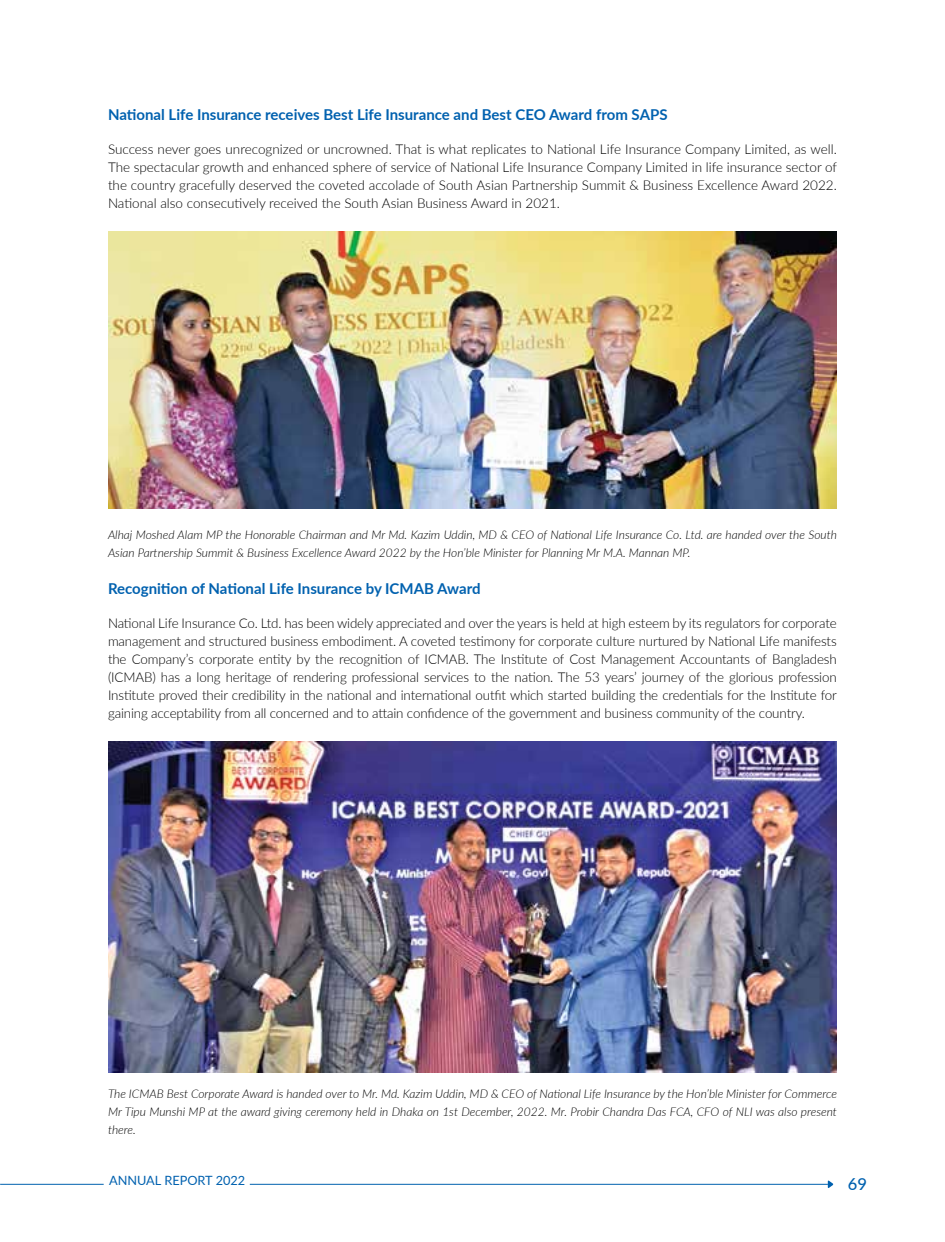
<style>
.page{position:relative;width:945px;height:1242px;background:#fff}
.page>*{position:absolute;margin:0;border:0;box-sizing:border-box;transform-origin:0 0}
.t1{font:500 16.5px "Lato";color:#0061af}
.t2{font:700 15px "Lato";color:#0061af}
.t3{font:300 13.5px/18px "Lato";letter-spacing:-.01em;color:#000;text-align:justify}
.t4{font:12.75px "Lato";color:#0061af}
.t5{font:italic 300 12px/18px "Lato";color:#000}
</style>
<div class="page">
<svg style="left:828px;top:1180px;width:5px;height:8px"></svg>
<hr style="left:0;top:1184px;width:104px;height:1px;background:#0061af">
<hr style="left:250px;top:1184px;width:578px;height:1px;background:#0061af">
<img style="left:108px;top:231px;width:729px;height:278px">
<img style="left:108px;top:742px;width:729px;height:331px">
<p class="t2" style="left:108px;top:104px;width:561px">National Life Insurance receives Best Life Insurance and Best CEO Award from SAPS</p>
<p class="t3" style="left:108px;top:140px;width:731px">Success never goes unrecognized or uncrowned. That is what replicates to National Life Insurance Company Limited, as well.<br>The spectacular growth and enhanced sphere of service of National Life Insurance Company Limited in life insurance sector of the country gracefully deserved the coveted accolade of South Asian Partnership Summit &amp; Business Excellence Award 2022.<br>National also consecutively received the South Asian Business Award in 2021.</p>
<p class="t5" style="left:108px;top:526px;width:730px">Alhaj Moshed Alam MP the Honorable Chairman and Mr Md. Kazim Uddin, MD &amp; CEO of National Life Insurance Co. Ltd. are handed over the South<br>Asian Partnership Summit &amp; Business Excellence Award 2022 by the Hon’ble Minister for Planning Mr M.A. Mannan MP.</p>
<p class="t2" style="left:108px;top:578px;width:374px">Recognition of National Life Insurance by ICMAB Award</p>
<p class="t3" style="left:108px;top:614px;width:730px">National Life Insurance Co. Ltd. has been widely appreciated and over the years is held at high esteem by its regulators for corporate management and structured business embodiment. A coveted testimony for corporate culture nurtured by National Life manifests the Company’s corporate entity by the recognition of ICMAB. The Institute of Cost Management Accountants of Bangladesh (ICMAB) has a long heritage of rendering professional services to the nation. The 53 years’ journey of the glorious profession Institute proved their credibility in the national and international outfit which started building the credentials for the Institute for gaining acceptability from all concerned and to attain confidence of the government and business community of the country.</p>
<p class="t5" style="left:108px;top:1084px;width:730px;text-align:justify">The ICMAB Best Corporate Award is handed over to Mr. Md. Kazim Uddin, MD &amp; CEO of National Life Insurance by the Hon’ble Minister for Commerce Mr Tipu Munshi MP at the award giving ceremony held in Dhaka on 1st December, 2022. Mr. Probir Chandra Das FCA, CFO of NLI was also present there.</p>
<p class="t4" style="left:109px;top:1171px;width:138px">ANNUAL REPORT 2022</p>
<p class="t1" style="left:848px;top:1172px;width:21px">69</p>
</div>
